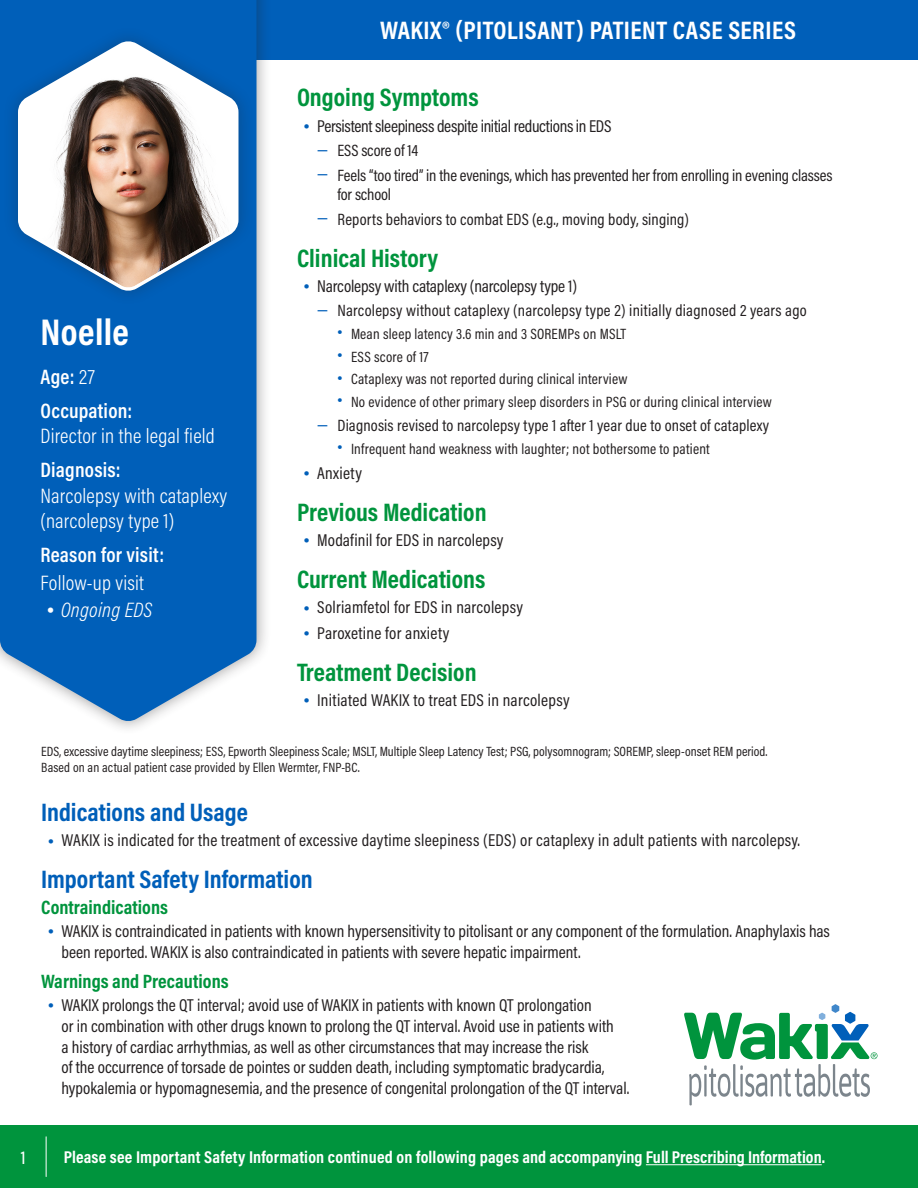
<style>
.page{position:relative;width:918px;height:1188px;background:#fff}
.page>*{position:absolute;margin:0;border:0;box-sizing:border-box;transform-origin:0 0}
.t1{font:700 37.5px "Acumin Pro Cond";letter-spacing:.01em;color:#fff}
.t2{font:700 25.5px "Acumin Pro Cond";color:#00943d}
.t3{font:700 25.5px "Acumin Pro Cond";color:#005fb9}
.t4{font:700 25.5px "Acumin Pro Cond";letter-spacing:.02em;color:#fff}
.t5{font:300 21px/25.2px "Acumin Pro Cond";letter-spacing:.01em;color:#fff}
.t6{font:600 21px/34px "Acumin Pro Cond";letter-spacing:.01em;color:#fff}
.t7{font:italic 300 21px "Acumin Pro Cond";letter-spacing:.015em;color:#fff}
.t8{font:700 19.5px "Acumin Pro Cond";color:#00943d}
.t9{font:500 18.75px "Acumin Pro Cond";color:#fff}
.t10{font:17.25px/20.7px "Acumin Pro Cond";color:#231f20}
.t11{font:700 17.25px "Acumin Pro Cond";letter-spacing:.01em;color:#fff}
.t12{font:17.25px "Acumin Pro Cond";letter-spacing:-.02em;color:#231f20}
.t13{font:17.25px "Acumin Pro Cond";letter-spacing:.02em;color:#231f20}
.t14{font:16.5px "Acumin Pro Cond";letter-spacing:.01em;color:#231f20}
.t15{font:16.5px/19.8px "Acumin Pro Cond";letter-spacing:-.01em;color:#231f20}
.t16{font:15px "Acumin Pro Cond";letter-spacing:.015em;color:#231f20}
.t17{font:13.5px/16.2px "Acumin Pro Cond";letter-spacing:.005em;color:#231f20}
.s1{font-weight:300}
.s2{font-family:"Asap";font-weight:400;font-style:normal}
.s3{font-family:"Asap";color:#005fb9}
.s4{font-weight:500;color:#005fb9}
</style>
<div class="page">
<div style="left:0;top:0;width:918px;height:60px;background:#005fb9"></div>
<div style="left:0;top:0;width:272px;height:736px;background:#231f20;opacity:.45"></div>
<svg style="left:0;top:0;width:256px;height:722px;background:#136bbd"></svg>
<div style="left:2px;top:26px;width:253px;height:280px;background:#005fb9"></div>
<svg style="left:16px;top:38px;width:224px;height:256px"></svg>
<div style="left:0;top:1125px;width:918px;height:63px;background:#00943d"></div>
<hr style="left:646px;top:1164px;width:176px;height:1px;background:#fff">
<hr style="left:46px;top:1137px;width:1px;height:40px;background:#fff">
<svg style="left:684px;top:1004px;width:193px;height:101px"></svg>
<h1 class="t1" style="left:40px;top:308px;width:90px">Noelle</h1>
<p class="t6" style="left:40px;top:359px;width:93px">Age: <span class="s1">27<br></span>Occupation:</p>
<p class="t5" style="left:40px;top:423px;width:176px">Director in the legal field</p>
<p class="t6" style="left:40px;top:453px;width:82px">Diagnosis:</p>
<p class="t5" style="left:40px;top:482px;width:188px">Narcolepsy with cataplexy (narcolepsy type 1)</p>
<p class="t6" style="left:40px;top:537px;width:125px">Reason for visit:</p>
<p class="t5" style="left:40px;top:569px;width:105px">Follow-up visit</p>
<p class="t7" style="left:47px;top:596px;width:107px"><span class="s2">•</span> Ongoing EDS</p>
<h2 class="t4" style="left:380px;top:14px;width:417px">WAKIX® (PITOLISANT) PATIENT CASE SERIES</h2>
<h2 class="t2" style="left:297px;top:81px;width:183px">Ongoing Symptoms</h2>
<p class="t12" style="left:304px;top:115px;width:309px"><span class="s3">•</span> Persistent sleepiness despite initial reductions in EDS</p>
<p class="t15" style="left:317px;top:140px;width:102px"><span class="s4">—</span> ESS score of 14</p>
<p class="t15" style="left:338px;top:165px;width:496px;text-indent:-20px"><span class="s4">—</span> Feels “too tired” in the evenings, which has prevented her from enrolling in evening classes for school</p>
<p class="t14" style="left:317px;top:208px;width:373px"><span class="s4">—</span> Reports behaviors to combat EDS (e.g., moving body, singing)</p>
<h2 class="t2" style="left:297px;top:241px;width:143px">Clinical History</h2>
<p class="t10" style="left:304px;top:275px;width:275px"><span class="s3">•</span> Narcolepsy with cataplexy (narcolepsy type 1)</p>
<p class="t14" style="left:317px;top:300px;width:491px"><span class="s4">—</span> Narcolepsy without cataplexy (narcolepsy type 2) initially diagnosed 2 years ago</p>
<p class="t16" style="left:338px;top:324px;width:290px"><span class="s3">•</span> Mean sleep latency 3.6 min and 3 SOREMPs on MSLT</p>
<p class="t16" style="left:338px;top:347px;width:93px"><span class="s3">•</span> ESS score of 17</p>
<p class="t16" style="left:338px;top:369px;width:291px"><span class="s3">•</span> Cataplexy was not reported during clinical interview</p>
<p class="t16" style="left:338px;top:392px;width:436px"><span class="s3">•</span> No evidence of other primary sleep disorders in PSG or during clinical interview</p>
<p class="t14" style="left:317px;top:415px;width:453px"><span class="s4">—</span> Diagnosis revised to narcolepsy type 1 after 1 year due to onset of cataplexy</p>
<p class="t16" style="left:338px;top:439px;width:374px"><span class="s3">•</span> Infrequent hand weakness with laughter; not bothersome to patient</p>
<p class="t13" style="left:304px;top:462px;width:60px"><span class="s3">•</span> Anxiety</p>
<h2 class="t2" style="left:297px;top:495px;width:191px">Previous Medication</h2>
<p class="t10" style="left:304px;top:530px;width:201px"><span class="s3">•</span> Modafinil for EDS in narcolepsy</p>
<h2 class="t2" style="left:297px;top:563px;width:190px">Current Medications</h2>
<p class="t10" style="left:304px;top:597px;width:221px"><span class="s3">•</span> Solriamfetol for EDS in narcolepsy</p>
<p class="t10" style="left:304px;top:622px;width:147px"><span class="s3">•</span> Paroxetine for anxiety</p>
<h2 class="t2" style="left:297px;top:655px;width:181px">Treatment Decision</h2>
<p class="t10" style="left:304px;top:689px;width:267px"><span class="s3">•</span> Initiated WAKIX to treat EDS in narcolepsy</p>
<p class="t17" style="left:41px;top:743px;width:728px">EDS, excessive daytime sleepiness; ESS, Epworth Sleepiness Scale; MSLT, Multiple Sleep Latency Test; PSG, polysomnogram; SOREMP, sleep-onset REM period.<br>Based on an actual patient case provided by Ellen Wermter, FNP-BC.</p>
<h2 class="t3" style="left:41px;top:795px;width:208px">Indications and Usage</h2>
<p class="t10" style="left:48px;top:830px;width:754px"><span class="s3">•</span> WAKIX is indicated for the treatment of excessive daytime sleepiness (EDS) or cataplexy in adult patients with narcolepsy.</p>
<h2 class="t3" style="left:41px;top:863px;width:273px">Important Safety Information</h2>
<p class="t8" style="left:41px;top:895px;width:128px">Contraindications</p>
<p class="t10" style="left:62px;top:921px;width:770px;text-indent:-14px"><span class="s3">•</span> WAKIX is contraindicated in patients with known hypersensitivity to pitolisant or any component of the formulation. Anaphylaxis has been reported. WAKIX is also contraindicated in patients with severe hepatic impairment.</p>
<p class="t8" style="left:41px;top:969px;width:189px">Warnings and Precautions</p>
<p class="t10" style="left:62px;top:995px;width:569px;text-indent:-14px"><span class="s3">•</span> WAKIX prolongs the QT interval; avoid use of WAKIX in patients with known QT prolongation<br>or in combination with other drugs known to prolong the QT interval. Avoid use in patients with<br>a history of cardiac arrhythmias, as well as other circumstances that may increase the risk<br>of the occurrence of torsade de pointes or sudden death, including symptomatic bradycardia, hypokalemia or hypomagnesemia, and the presence of congenital prolongation of the QT interval.</p>
<p class="t9" style="left:21px;top:1145px;width:6px">1</p>
<p class="t11" style="left:64px;top:1146px;width:763px">Please see Important Safety Information continued on following pages and accompanying Full Prescribing Information.</p>
</div>
